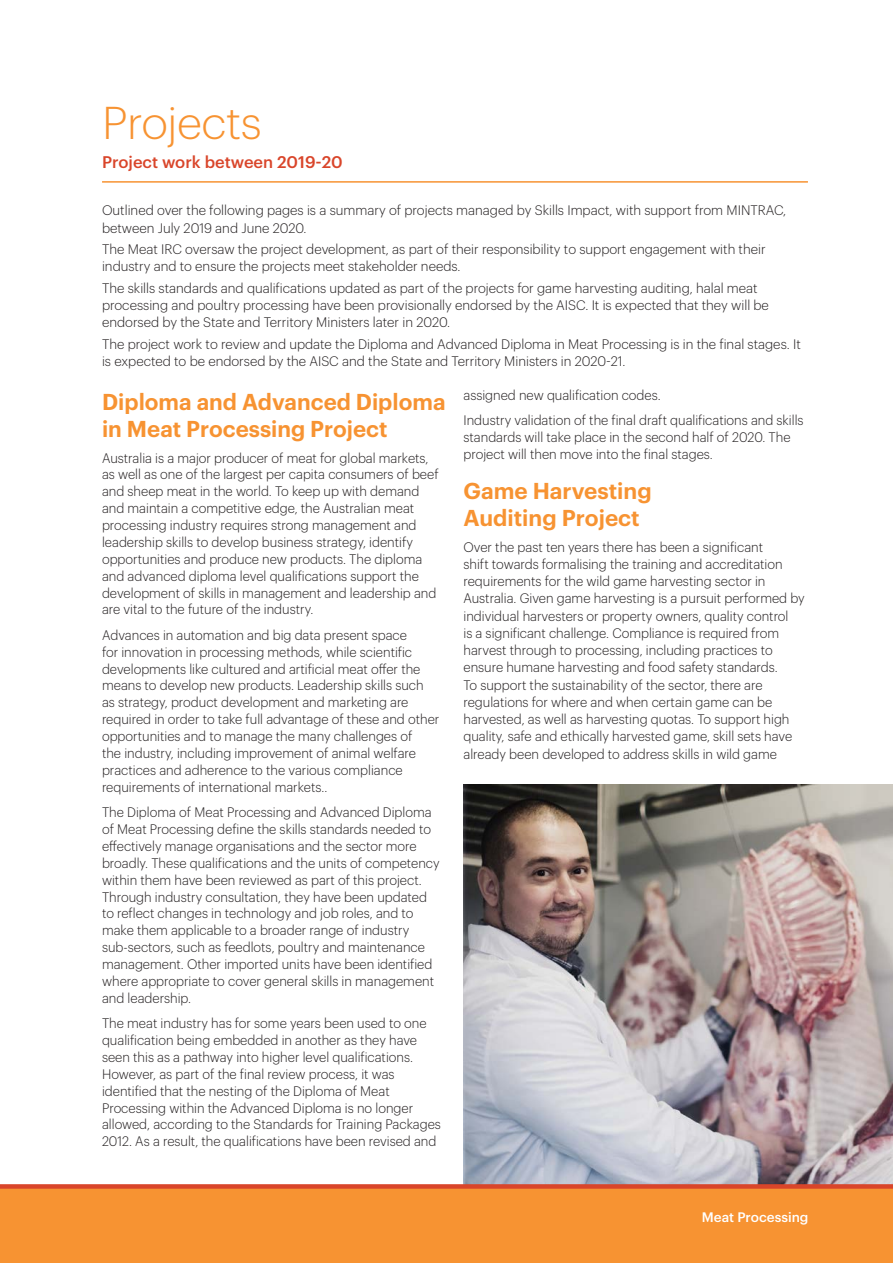
<style>
.page{position:relative;width:893px;height:1263px;background:#fff}
.page>*{position:absolute;margin:0;border:0;box-sizing:border-box;transform-origin:0 0}
.Heading_1{font:300 45px "Graphik";letter-spacing:-.01em;color:#f79332}
.Heading_2{font:600 22.5px/27px "Graphik";color:#f79332}
.Body_1{font:500 16.5px "Graphik";color:#d9452a}
.Body_1-2{font:300 13.5px/16.8px "Graphik";color:#231f20;scale:.96 1}
.Body_1-3{font:300 13.5px/17.2px "Graphik";color:#231f20}
.Heading_3{font:500 13.5px "Graphik";color:#fff}
</style>
<div class="page">
<img style="left:463px;top:784px;width:430px;height:400px">
<div style="left:0;top:1186px;width:893px;height:77px;background:#f79332"></div>
<div style="left:0;top:1184px;width:893px;height:5px;background:#d9452a"></div>
<hr style="left:102px;top:181px;width:706px;height:2px;background:#f79332">
<p class="Heading_1" style="left:102px;top:90px;width:161px">Projects</p>
<p class="Body_1" style="left:102px;top:150px;width:242px">Project work between 2019-20</p>
<p class="Body_1-3" style="left:102px;top:201px;width:686px">Outlined over the following pages is a summary of projects managed by Skills Impact, with support from MINTRAC, between July 2019 and June 2020.</p>
<p class="Body_1-3" style="left:102px;top:240px;width:665px">The Meat IRC oversaw the project development, as part of their responsibility to support engagement with their industry and to ensure the projects meet stakeholder needs.</p>
<p class="Body_1-3" style="left:102px;top:278px;width:668px">The skills standards and qualifications updated as part of the projects for game harvesting auditing, halal meat processing and poultry processing have been provisionally endorsed by the AISC. It is expected that they will be endorsed by the State and Territory Ministers later in 2020.</p>
<p class="Body_1-3" style="left:102px;top:334px;width:700px">The project work to review and update the Diploma and Advanced Diploma in Meat Processing is in the final stages. It is expected to be endorsed by the AISC and the State and Territory Ministers in 2020-21.</p>
<p class="Heading_2" style="left:102px;top:387px;width:345px">Diploma and Advanced Diploma in Meat Processing Project</p>
<p class="Body_1-2" style="left:102px;top:448px;width:352px">Australia is a major producer of meat for global markets, as well as one of the largest per capita consumers of beef and sheep meat in the world. To keep up with demand and maintain a competitive edge, the Australian meat processing industry requires strong management and leadership skills to develop business strategy, identify opportunities and produce new products. The diploma and advanced diploma level qualifications support the development of skills in management and leadership and are vital to the future of the industry.</p>
<p class="Body_1-2" style="left:102px;top:625px;width:353px">Advances in automation and big data present space<br>for innovation in processing methods, while scientific developments like cultured and artificial meat offer the means to develop new products. Leadership skills such as strategy, product development and marketing are required in order to take full advantage of these and other opportunities and to manage the many challenges of<br>the industry, including improvement of animal welfare practices and adherence to the various compliance requirements of international markets..</p>
<p class="Body_1-2" style="left:102px;top:803px;width:353px">The Diploma of Meat Processing and Advanced Diploma of Meat Processing define the skills standards needed to effectively manage organisations and the sector more broadly. These qualifications and the units of competency within them have been reviewed as part of this project.<br>Through industry consultation, they have been updated to reflect changes in technology and job roles, and to make them applicable to a broader range of industry sub-sectors, such as feedlots, poultry and maintenance management. Other imported units have been identified where appropriate to cover general skills in management and leadership.</p>
<p class="Body_1-2" style="left:102px;top:1014px;width:355px">The meat industry has for some years been used to one qualification being embedded in another as they have seen this as a pathway into higher level qualifications.<br>However, as part of the final review process, it was identified that the nesting of the Diploma of Meat Processing within the Advanced Diploma is no longer allowed, according to the Standards for Training Packages 2012. As a result, the qualifications have been revised and</p>
<p class="Body_1-2" style="left:463px;top:386px;width:207px">assigned new qualification codes.</p>
<p class="Body_1-2" style="left:463px;top:411px;width:356px">Industry validation of the final draft qualifications and skills standards will take place in the second half of 2020. The project will then move into the final stages.</p>
<p class="Heading_2" style="left:463px;top:475px;width:190px">Game Harvesting<br>Auditing Project</p>
<p class="Body_1-2" style="left:463px;top:537px;width:357px;line-height:17.2px">Over the past ten years there has been a significant<br>shift towards formalising the training and accreditation requirements for the wild game harvesting sector in Australia. Given game harvesting is a pursuit performed by individual harvesters or property owners, quality control<br>is a significant challenge. Compliance is required from harvest through to processing, including practices to ensure humane harvesting and food safety standards.<br>To support the sustainability of the sector, there are regulations for where and when certain game can be harvested, as well as harvesting quotas. To support high quality, safe and ethically harvested game, skill sets have already been developed to address skills in wild game</p>
<p class="Heading_3" style="left:702px;top:1207px;width:108px">Meat Processing</p>
</div>
